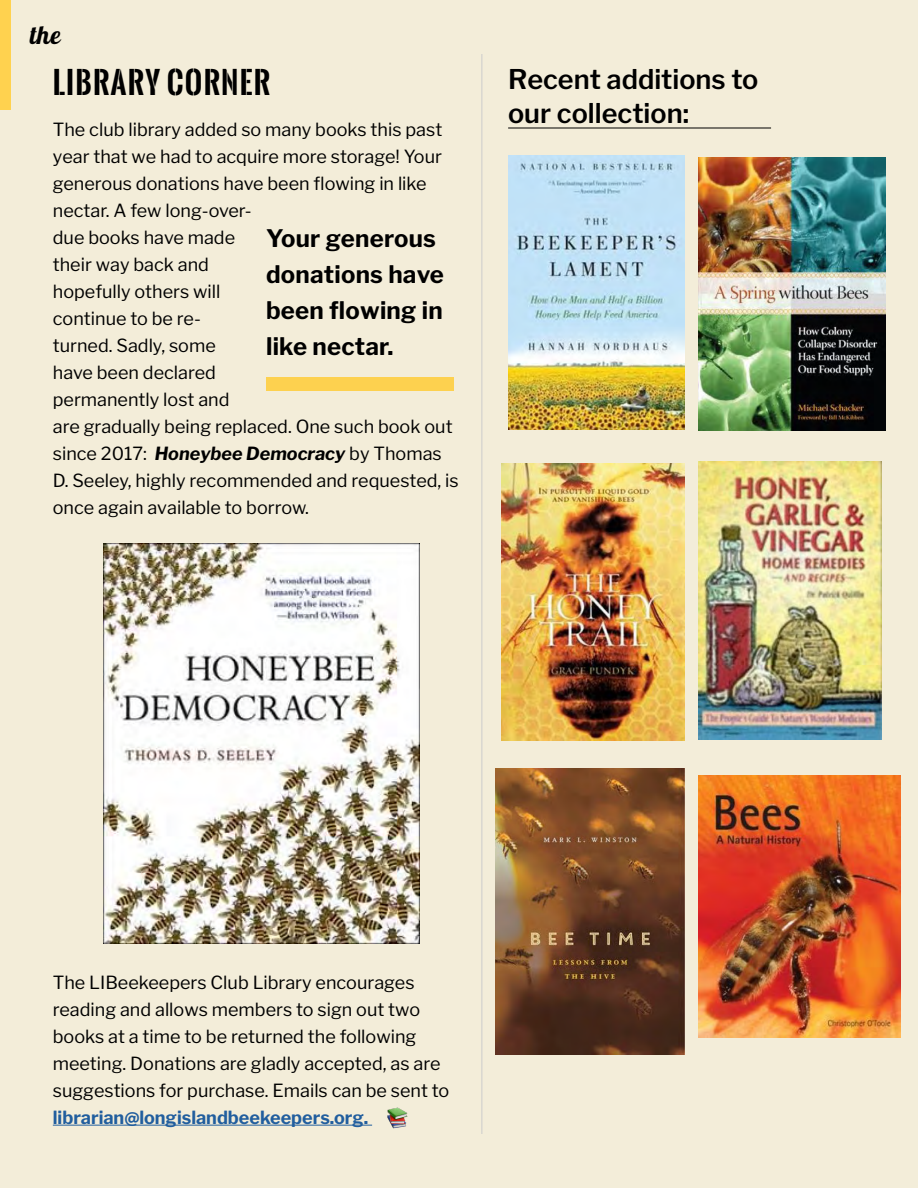
<style>
.page{position:relative;width:918px;height:1188px;background:#f3edd9}
.page>*{position:absolute;margin:0;border:0;box-sizing:border-box;transform-origin:0 0}
.t1{font:700 30px "Oswald Stencil";letter-spacing:.04em;color:#000}
.t2{font:600 27px/34.5px "Libre Franklin";color:#000}
.t3{font:italic 700 25.5px "Lobster Two";color:#000}
.t4{font:700 24px/36px "Libre Franklin";letter-spacing:.01em;color:#000}
.t5{font:18px/27px "Libre Franklin";color:#000}
.t6{font:700 18px "Libre Franklin";color:#215e9e}
.s1{font-weight:700;font-style:italic}
</style>
<div class="page">
<hr style="left:482px;top:54px;width:1px;height:1080px;background:#ccc">
<hr style="left:53px;top:1125px;width:319px;height:1px;background:#215e9e">
<div style="left:0;top:0;width:11px;height:109px;background:#ffd24f"></div>
<div style="left:266px;top:377px;width:188px;height:14px;background:#fdd14f"></div>
<hr style="left:508px;top:128px;width:263px;height:1px;background:#000">
<img style="left:103px;top:543px;width:316px;height:401px">
<img style="left:508px;top:156px;width:176px;height:274px">
<img style="left:502px;top:464px;width:182px;height:277px">
<img style="left:495px;top:769px;width:189px;height:285px">
<img style="left:698px;top:461px;width:183px;height:278px">
<img style="left:698px;top:775px;width:202px;height:263px">
<img style="left:698px;top:157px;width:188px;height:274px">
<h3 class="t3" style="left:30px;top:18px;width:32px">the</h3>
<h1 class="t1" style="left:53px;top:60px;width:219px">LIBRARY CORNER</h1>
<p class="t5" style="left:53px;top:116px;width:407px">The club library added so many books this past year that we had to acquire more storage! Your generous donations have been flowing in like nectar. A few long-over-<br>due books have made<br>their way back and<br>hopefully others will<br>continue to be re-<br>turned. Sadly, some<br>have been declared<br>permanently lost and<br>are gradually being replaced. One such book out since 2017: <span class="s1">Honeybee Democracy</span> by Thomas<br>D. Seeley, highly recommended and requested, is once again available to borrow.</p>
<h3 class="t4" style="left:266px;top:221px;width:179px">Your generous donations have been flowing in like nectar.</h3>
<h2 class="t2" style="left:508px;top:62px;width:252px">Recent additions to our collection:</h2>
<p class="t5" style="left:53px;top:969px;width:398px">The LIBeekeepers Club Library encourages reading and allows members to sign out two books at a time to be returned the following meeting. Donations are gladly accepted, as are suggestions for purchase. Emails can be sent to</p>
<p class="t6" style="left:53px;top:1106px;width:317px">librarian@longislandbeekeepers.org.</p>
</div>
